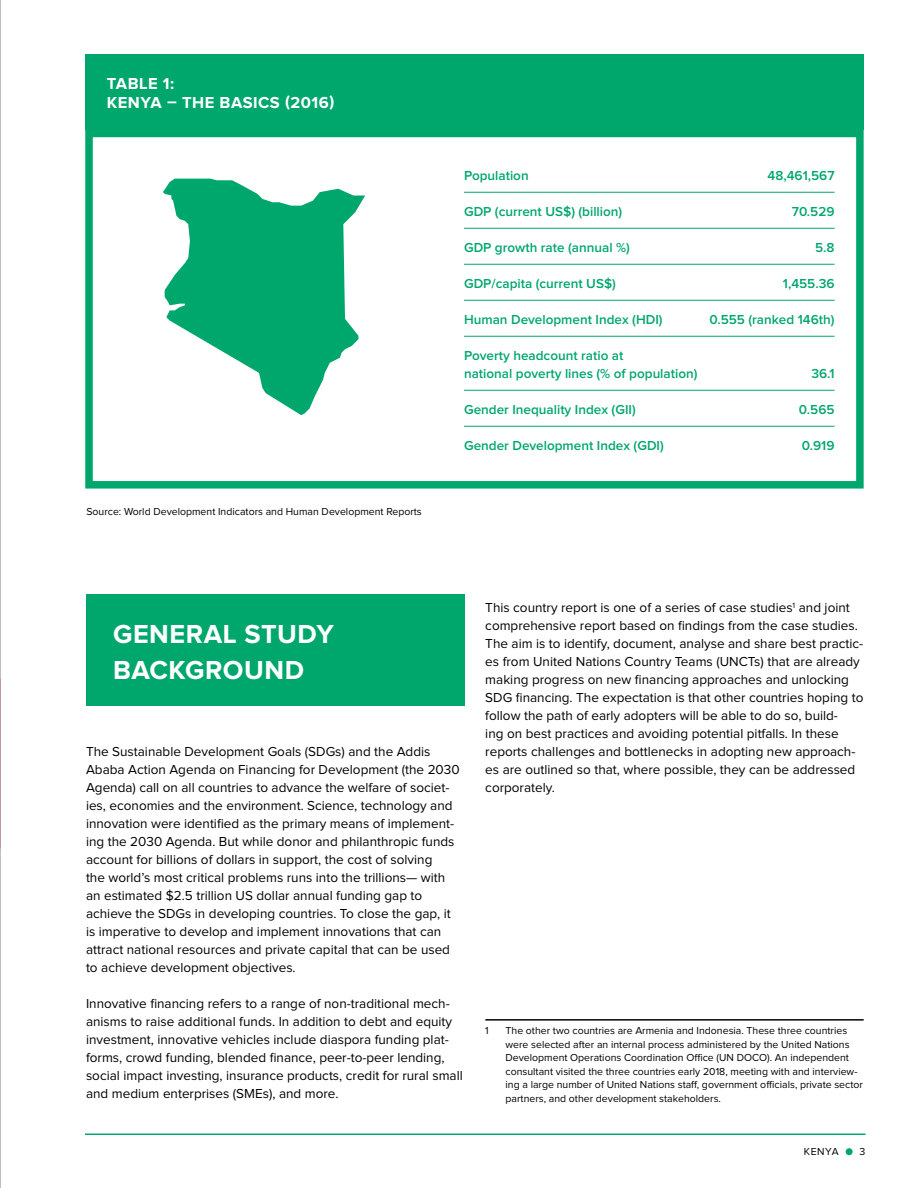
<style>
.page{position:relative;width:918px;height:1188px;background:#fff}
.page>*{position:absolute;margin:0;border:0;box-sizing:border-box;transform-origin:0 0}
.t1{font:700 27px/36px "Proxima Nova";letter-spacing:.02em;color:#fff}
.t2{font:700 16.5px/19.5px "Proxima Nova";letter-spacing:.03em;color:#fff}
.t3{font:13.5px/18px "Proxima Nova";color:#000}
.t4{font:600 13.5px/18px "Proxima Nova";color:#00a76d}
.t5{font:10.5px/13.5px "Proxima Nova";color:#000}
</style>
<div class="page">
<hr style="left:85px;top:1134px;width:780px;height:1px;background:#00a76d">
<div style="left:846px;top:1148px;width:7px;height:7px;background:#00a76d;border-radius:50%"></div>
<hr style="left:0;top:0;width:1px;height:1188px;background:#000">
<div style="left:86px;top:595px;width:378px;height:111px;background:#00a76d"></div>
<hr style="left:485px;top:1019px;width:379px;height:2px;background:#000">
<div style="left:85px;top:54px;width:779px;height:76px;background:#00a76d"></div>
<hr style="left:464px;top:192px;width:371px;height:1px;background:#00a76d">
<hr style="left:464px;top:228px;width:371px;height:1px;background:#00a76d">
<hr style="left:464px;top:264px;width:371px;height:1px;background:#00a76d">
<hr style="left:464px;top:300px;width:371px;height:1px;background:#00a76d">
<hr style="left:464px;top:336px;width:371px;height:1px;background:#00a76d">
<hr style="left:464px;top:390px;width:371px;height:1px;background:#00a76d">
<hr style="left:464px;top:426px;width:371px;height:1px;background:#00a76d">
<div style="left:85px;top:130px;width:779px;height:359px;border:8px solid #00a76d"></div>
<svg style="left:163px;top:179px;width:202px;height:236px;fill:#00a76d"></svg>
<p class="t2" style="left:107px;top:74px;width:229px">TABLE 1:<br>KENYA – THE BASICS (2016)</p>
<p class="t5" style="left:86px;top:505px;width:337px">Source: World Development Indicators and Human Development Reports</p>
<p class="t4" style="left:464px;top:167px;width:66px">Population</p>
<p class="t4" style="left:768px;top:167px;width:68px">48,461,567</p>
<p class="t4" style="left:464px;top:203px;width:160px">GDP (current US$) (billion)</p>
<p class="t4" style="left:792px;top:203px;width:44px">70.529</p>
<p class="t4" style="left:464px;top:239px;width:167px">GDP growth rate (annual %)</p>
<p class="t4" style="left:815px;top:239px;width:21px">5.8</p>
<p class="t4" style="left:464px;top:275px;width:153px">GDP/capita (current US$)</p>
<p class="t4" style="left:783px;top:275px;width:53px">1,455.36</p>
<p class="t4" style="left:464px;top:311px;width:200px">Human Development Index (HDI)</p>
<p class="t4" style="left:709px;top:311px;width:127px">0.555 (ranked 146th)</p>
<p class="t4" style="left:464px;top:347px;width:235px">Poverty headcount ratio at<br>national poverty lines (% of population)</p>
<p class="t4" style="left:811px;top:365px;width:25px">36.1</p>
<p class="t4" style="left:464px;top:401px;width:173px">Gender Inequality Index (GII)</p>
<p class="t4" style="left:799px;top:401px;width:37px">0.565</p>
<p class="t4" style="left:464px;top:437px;width:201px">Gender Development Index (GDI)</p>
<p class="t4" style="left:802px;top:437px;width:34px">0.919</p>
<h1 class="t1" style="left:113px;top:617px;width:222px">GENERAL STUDY<br>BACKGROUND</h1>
<p class="t3" style="left:86px;top:743px;width:375px">The Sustainable Development Goals (SDGs) and the Addis Ababa Action Agenda on Financing for Development (the 2030<br>Agenda) call on all countries to advance the welfare of societ&shy;ies, economies and the environment. Science, technology and innovation were identified as the primary means of implement&shy;ing the 2030 Agenda. But while donor and philanthropic funds account for billions of dollars in support, the cost of solving<br>the world’s most critical problems runs into the trillions— with an estimated $2.5 trillion US dollar annual funding gap to achieve the SDGs in developing countries. To close the gap, it is imperative to develop and implement innovations that can attract national resources and private capital that can be used to achieve development objectives.</p>
<p class="t3" style="left:86px;top:995px;width:378px">Innovative financing refers to a range of non-traditional mech&shy;anisms to raise additional funds. In addition to debt and equity investment, innovative vehicles include diaspora funding plat&shy;forms, crowd funding, blended finance, peer-to-peer lending, social impact investing, insurance products, credit for rural small and medium enterprises (SMEs), and more.</p>
<p class="t3" style="left:485px;top:599px;width:380px">This country report is one of a series of case studies<sup>1</sup> and joint comprehensive report based on findings from the case studies.<br>The aim is to identify, document, analyse and share best practic&shy;es from United Nations Country Teams (UNCTs) that are already making progress on new financing approaches and unlocking SDG financing. The expectation is that other countries hoping to follow the path of early adopters will be able to do so, build-<br>ing on best practices and avoiding potential pitfalls. In these reports challenges and bottlenecks in adopting new approach&shy;es are outlined so that, where possible, they can be addressed corporately.</p>
<p class="t5" style="left:485px;top:1024px;width:5px">1</p>
<p class="t5" style="left:506px;top:1024px;width:359px">The other two countries are Armenia and Indonesia. These three countries were selected after an internal process administered by the United Nations Development Operations Coordination Office (UN DOCO). An independent consultant visited the three countries early 2018, meeting with and interview&shy;ing a large number of United Nations staff, government officials, private sector partners, and other development stakeholders.</p>
<p class="t5" style="left:804px;top:1145px;width:36px">KENYA</p>
<p class="t5" style="left:860px;top:1145px;width:7px">3</p>
</div>
